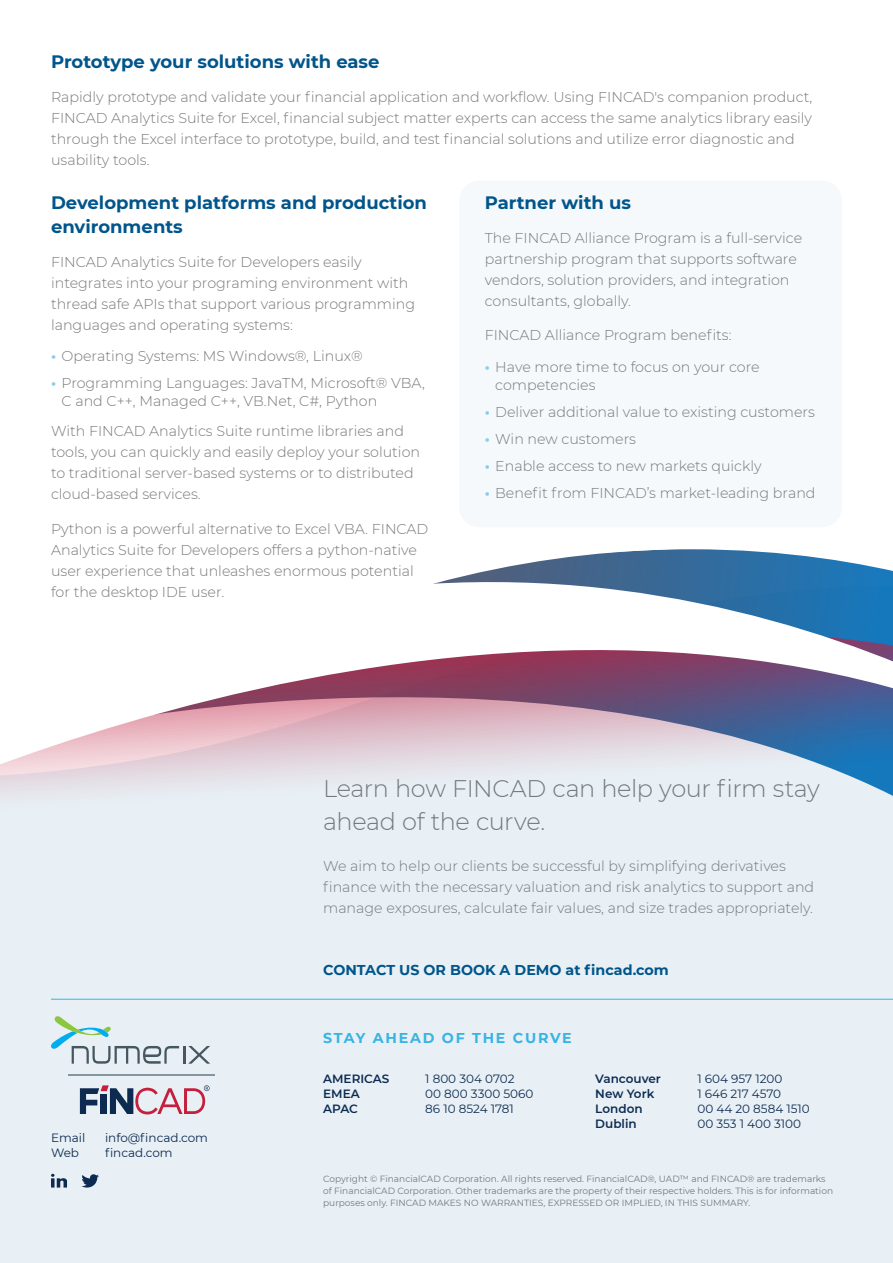
<style>
.page{position:relative;width:893px;height:1263px;background:#fff}
.page>*{position:absolute;margin:0;border:0;box-sizing:border-box;transform-origin:0 0}
.t1{font:300 24px/33px "Montserrat";letter-spacing:-.02em;color:#76787b}
.Heading{font:700 18px/24px "Montserrat";color:#00558b}
.Body_Copy{font:300 14.25px/21px "Montserrat";color:#76787b}
.Heading_3{font:700 14.25px "Montserrat";color:#00558b}
.Heading_2{font:700 14.25px "Montserrat";letter-spacing:.12em;color:#38b3e4}
.Body_Small{font:12px "Montserrat";color:#0d2b51}
.Body_Small-2{font:600 12px "Montserrat";color:#0d2b51}
.t2{font:9px/12px "Montserrat";color:#76787b}
.s1{font-weight:700;color:#8acaed}
</style>
<div class="page">
<div style="left:0;top:884px;width:893px;height:379px;background:#e8f0f5"></div>
<div style="left:0;top:824px;width:893px;height:60px;background:#e8f0f5"></div>
<svg style="left:0;top:549px;width:893px;height:275px"></svg>
<svg style="left:81px;top:1174px;width:18px;height:13px"></svg>
<hr style="left:51px;top:999px;width:842px;height:1px;background:#38b3e4">
<svg style="left:51px;top:1174px;width:16px;height:13px"></svg>
<hr style="left:68px;top:1075px;width:147px;height:1px;background:#85959e">
<svg style="left:80px;top:1085px;width:130px;height:29px;background:#afa1b1"></svg>
<svg style="left:50px;top:1015px;width:160px;height:49px;background:#cedee1"></svg>
<div style="left:459px;top:180px;width:383px;height:347px;background:#f5f9fb;border-radius:20px"></div>
<p class="Heading" style="left:51px;top:49px;width:330px">Prototype your solutions with ease</p>
<p class="Body_Copy" style="left:51px;top:86px;width:763px">Rapidly prototype and validate your financial application and workflow. Using FINCAD's companion product, FINCAD Analytics Suite for Excel, financial subject matter experts can access the same analytics library easily through the Excel interface to prototype, build, and test financial solutions and utilize error diagnostic and usability tools.</p>
<p class="Heading" style="left:51px;top:189px;width:377px">Development platforms and production environments</p>
<p class="Body_Copy" style="left:51px;top:251px;width:366px">FINCAD Analytics Suite for Developers easily integrates into your programing environment with thread safe APIs that support various programming languages and operating systems:</p>
<p class="Body_Copy" style="left:51px;top:345px;width:313px"><span class="s1">•</span> Operating Systems: MS Windows®, Linux®</p>
<p class="Body_Copy" style="left:62px;top:374px;width:365px;line-height:18px;text-indent:-10px"><span class="s1">•</span> Programming Languages: JavaTM, Microsoft® VBA,<br>C and C++, Managed C++, VB.Net, C#, Python</p>
<p class="Body_Copy" style="left:51px;top:420px;width:371px">With FINCAD Analytics Suite runtime libraries and tools, you can quickly and easily deploy your solution to traditional server-based systems or to distributed cloud-based services.</p>
<p class="Body_Copy" style="left:51px;top:518px;width:379px">Python is a powerful alternative to Excel VBA. FINCAD Analytics Suite for Developers offers a python-native user experience that unleashes enormous potential for the desktop IDE user.</p>
<p class="Heading" style="left:485px;top:189px;width:148px">Partner with us</p>
<p class="Body_Copy" style="left:485px;top:227px;width:319px">The FINCAD Alliance Program is a full-service partnership program that supports software vendors, solution providers, and integration consultants, globally.</p>
<p class="Body_Copy" style="left:485px;top:324px;width:248px">FINCAD Alliance Program benefits:</p>
<p class="Body_Copy" style="left:495px;top:357px;width:266px;line-height:18px;text-indent:-10px"><span class="s1">•</span> Have more time to focus on your core competencies</p>
<p class="Body_Copy" style="left:485px;top:401px;width:332px"><span class="s1">•</span> Deliver additional value to existing customers</p>
<p class="Body_Copy" style="left:485px;top:428px;width:153px"><span class="s1">•</span> Win new customers</p>
<p class="Body_Copy" style="left:485px;top:455px;width:278px"><span class="s1">•</span> Enable access to new markets quickly</p>
<p class="Body_Copy" style="left:485px;top:482px;width:332px"><span class="s1">•</span> Benefit from FINCAD’s market-leading brand</p>
<p class="t1" style="left:323px;top:771px;width:498px">Learn how FINCAD can help your firm stay ahead of the curve.</p>
<p class="Body_Copy" style="left:323px;top:855px;width:493px">We aim to help our clients be successful by simplifying derivatives finance with the necessary valuation and risk analytics to support and manage exposures, calculate fair values, and size trades appropriately.</p>
<p class="Heading_3" style="left:323px;top:960px;width:347px">CONTACT US OR BOOK A DEMO at fincad.com</p>
<p class="Body_Small" style="left:51px;top:1129px;width:36px">Email</p>
<p class="Body_Small" style="left:105px;top:1129px;width:104px">info@fincad.com</p>
<p class="Body_Small" style="left:51px;top:1144px;width:30px">Web</p>
<p class="Body_Small" style="left:105px;top:1144px;width:69px">fincad.com</p>
<p class="Heading_2" style="left:323px;top:1027px;width:250px">STAY AHEAD OF THE CURVE</p>
<p class="Body_Small-2" style="left:323px;top:1070px;width:68px">AMERICAS</p>
<p class="Body_Small" style="left:425px;top:1071px;width:91px">1 800 304 0702</p>
<p class="Body_Small-2" style="left:323px;top:1085px;width:38px">EMEA</p>
<p class="Body_Small" style="left:425px;top:1086px;width:110px">00 800 3300 5060</p>
<p class="Body_Small-2" style="left:323px;top:1100px;width:36px">APAC</p>
<p class="Body_Small" style="left:425px;top:1101px;width:90px">86 10 8524 1781</p>
<p class="Body_Small-2" style="left:595px;top:1070px;width:67px">Vancouver</p>
<p class="Body_Small" style="left:697px;top:1071px;width:86px">1 604 957 1200</p>
<p class="Body_Small-2" style="left:595px;top:1085px;width:60px">New York</p>
<p class="Body_Small" style="left:697px;top:1086px;width:85px">1 646 217 4570</p>
<p class="Body_Small-2" style="left:595px;top:1100px;width:49px">London</p>
<p class="Body_Small" style="left:697px;top:1101px;width:114px">00 44 20 8584 1510</p>
<p class="Body_Small-2" style="left:595px;top:1115px;width:43px">Dublin</p>
<p class="Body_Small" style="left:697px;top:1116px;width:105px">00 353 1 400 3100</p>
<p class="t2" style="left:323px;top:1173px;width:511px">Copyright © FinancialCAD Corporation. All rights reserved. FinancialCAD®, UAD™ and FINCAD® are trademarks of FinancialCAD Corporation. Other trademarks are the property of their respective holders. This is for information purposes only. FINCAD MAKES NO WARRANTIES, EXPRESSED OR IMPLIED, IN THIS SUMMARY.</p>
</div>
